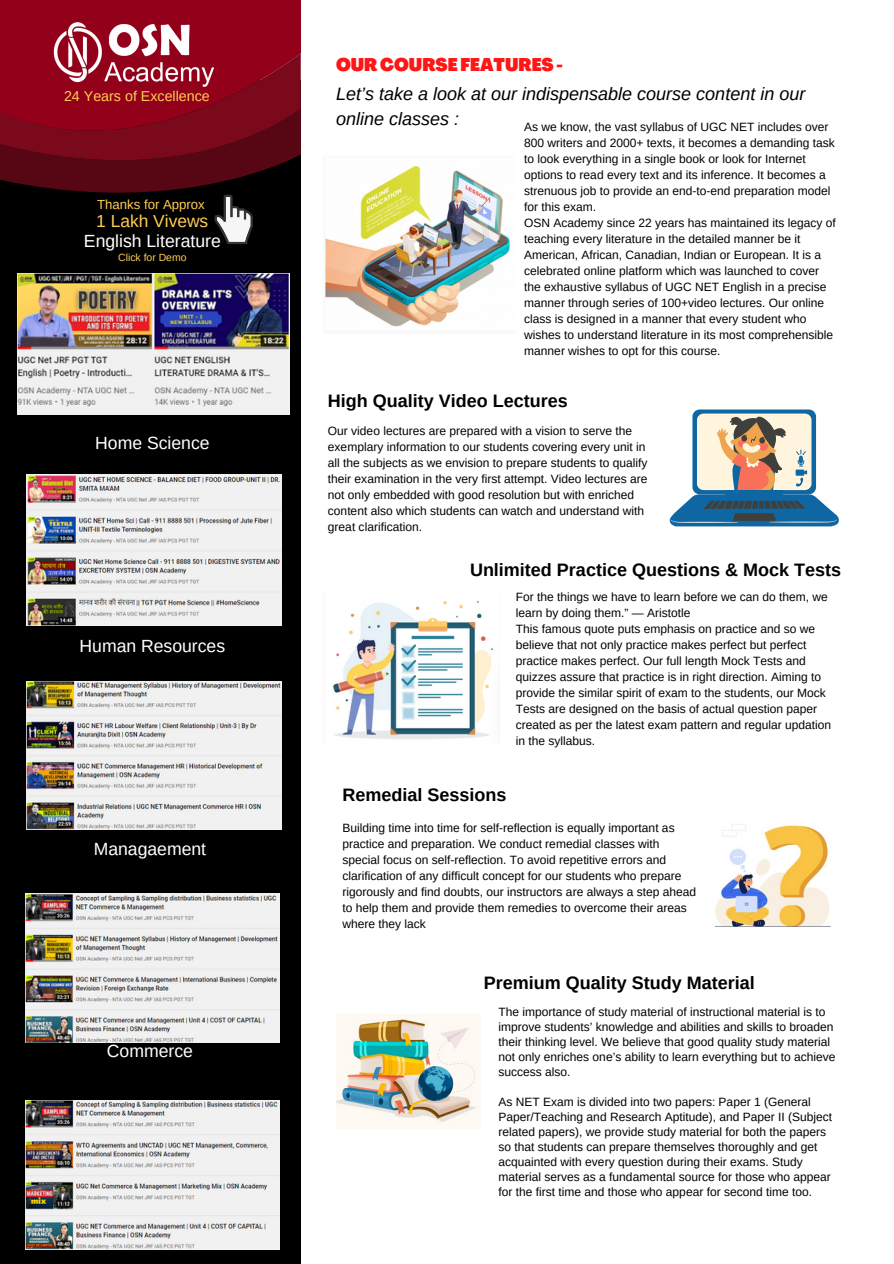
<style>
.page{position:relative;width:894px;height:1264px;background:#fff}
.page>*{position:absolute;margin:0;border:0;box-sizing:border-box;transform-origin:0 0}
.t1{font:700 18px "Arimo";color:#000}
.t2{font:italic 18px/24.8px "Arimo";color:#000}
.t3{font:900 condensed 18px "Agrandir";color:#ff1616}
.t4{font:17.55px "Arimo";color:#fff}
.t5{font:17.4px "Arimo";color:#ffcd54}
.t6{font:14.25px "Arimo";color:#ffcd54}
.t7{font:13.2px "Arimo";color:#ffcd54}
.t8{font:12px/16px "Arimo";color:#000}
.t9{font:10.5px "Arimo";color:#ffcd54}
</style>
<div class="page">
<div style="left:0;top:81px;width:301px;height:1182px;background:#000"></div>
<svg style="left:0;top:170px;width:263px;height:25px;fill:#570614"></svg>
<svg style="left:0;top:0;width:301px;height:170px;background:#7c0418"></svg>
<svg style="left:214px;top:195px;width:39px;height:49px"></svg>
<img style="left:18px;top:274px;width:271px;height:140px">
<img style="left:27px;top:475px;width:254px;height:150px">
<img style="left:27px;top:681px;width:254px;height:148px">
<img style="left:25px;top:893px;width:254px;height:149px">
<img style="left:25px;top:1100px;width:254px;height:149px">
<img style="left:325px;top:165px;width:185px;height:162px">
<img style="left:333px;top:600px;width:160px;height:139px">
<img style="left:714px;top:824px;width:117px;height:103px">
<img style="left:336px;top:1014px;width:144px;height:114px">
<img style="left:42px;top:0;width:184px;height:104px">
<div style="left:692px;top:409px;width:123px;height:85px;background:#0e67a3;border-radius:7px"></div>
<div style="left:696px;top:413px;width:115px;height:77px;background:#fff5de;border-radius:7px"></div>
<svg style="left:669px;top:415px;width:170px;height:111px"></svg>
<p class="t6" style="left:64px;top:88px;width:147px">24 Years of Excellence</p>
<h3 class="t7" style="left:97px;top:197px;width:109px">Thanks for Approx</h3>
<h5 class="t5" style="left:96px;top:212px;width:114px">1 Lakh Vivews</h5>
<p class="t4" style="left:84px;top:231px;width:138px">English Literature</p>
<h1 class="t9" style="left:118px;top:252px;width:70px">Click for Demo</h1>
<h4 class="t4" style="left:95px;top:433px;width:116px">Home Science</h4>
<h4 class="t4" style="left:79px;top:636px;width:147px">Human Resources</h4>
<h3 class="t4" style="left:94px;top:838px;width:114px">Managaement</h3>
<p class="t4" style="left:107px;top:1041px;width:87px">Commerce</p>
<h2 class="t3" style="left:336px;top:57px;width:228px">OURCOURSE FEATURES-</h2>
<p class="t2" style="left:336px;top:81px;width:470px">Let’s take a look at our indispensable course content in our online classes :</p>
<h5 class="t8" style="left:524px;top:119px;width:313px">As we know, the vast syllabus of UGC NET includes over 800 writers and 2000+ texts, it becomes a demanding task to look everything in a single book or look for Internet options to read every text and its inference. It becomes a strenuous job to provide an end-to-end preparation model for this exam.<br>OSN Academy since 22 years has maintained its legacy of teaching every literature in the detailed manner be it American, African, Canadian, Indian or European. It is a celebrated online platform which was launched to cover the exhaustive syllabus of UGC NET English in a precise manner through series of 100+video lectures. Our online class is designed in a manner that every student who wishes to understand literature in its most comprehensible manner wishes to opt for this course.</h5>
<p class="t1" style="left:328px;top:390px;width:241px">High Quality Video Lectures</p>
<h2 class="t8" style="left:328px;top:422px;width:321px">Our video lectures are prepared with a vision to serve the exemplary information to our students covering every unit in all the subjects as we envision to prepare students to qualify their examination in the very first attempt. Video lectures are not only embedded with good resolution but with enriched content also which students can watch and understand with great clarification.</h2>
<p class="t1" style="left:470px;top:560px;width:372px">Unlimited Practice Questions &amp; Mock Tests</p>
<h2 class="t8" style="left:515px;top:588px;width:317px">For the things we have to learn before we can do them, we learn by doing them.” ― Aristotle<br>This famous quote puts emphasis on practice and so we believe that not only practice makes perfect but perfect practice makes perfect. Our full length Mock Tests and quizzes assure that practice is in right direction. Aiming to provide the similar spirit of exam to the students, our Mock Tests are designed on the basis of actual question paper created as per the latest exam pattern and regular updation in the syllabus.</h2>
<p class="t1" style="left:342px;top:784px;width:165px">Remedial Sessions</p>
<h5 class="t8" style="left:342px;top:820px;width:355px">Building time into time for self-reflection is equally important as practice and preparation. We conduct remedial classes with special focus on self-reflection. To avoid repetitive errors and clarification of any difficult concept for our students who prepare rigorously and find doubts, our instructors are always a step ahead to help them and provide them remedies to overcome their areas where they lack</h5>
<h2 class="t1" style="left:484px;top:972px;width:272px">Premium Quality Study Material</h2>
<p class="t8" style="left:498px;top:1004px;width:338px;line-height:15px">The importance of study material of instructional material is to improve students’ knowledge and abilities and skills to broaden their thinking level. We believe that good quality study material not only enriches one’s ability to learn everything but to achieve success also.</p>
<h5 class="t8" style="left:498px;top:1094px;width:335px;line-height:15px">As NET Exam is divided into two papers: Paper 1 (General Paper/Teaching and Research Aptitude), and Paper II (Subject related papers), we provide study material for both the papers so that students can prepare themselves thoroughly and get acquainted with every question during their exams. Study material serves as a fundamental source for those who appear for the first time and those who appear for second time too.</h5>
</div>
